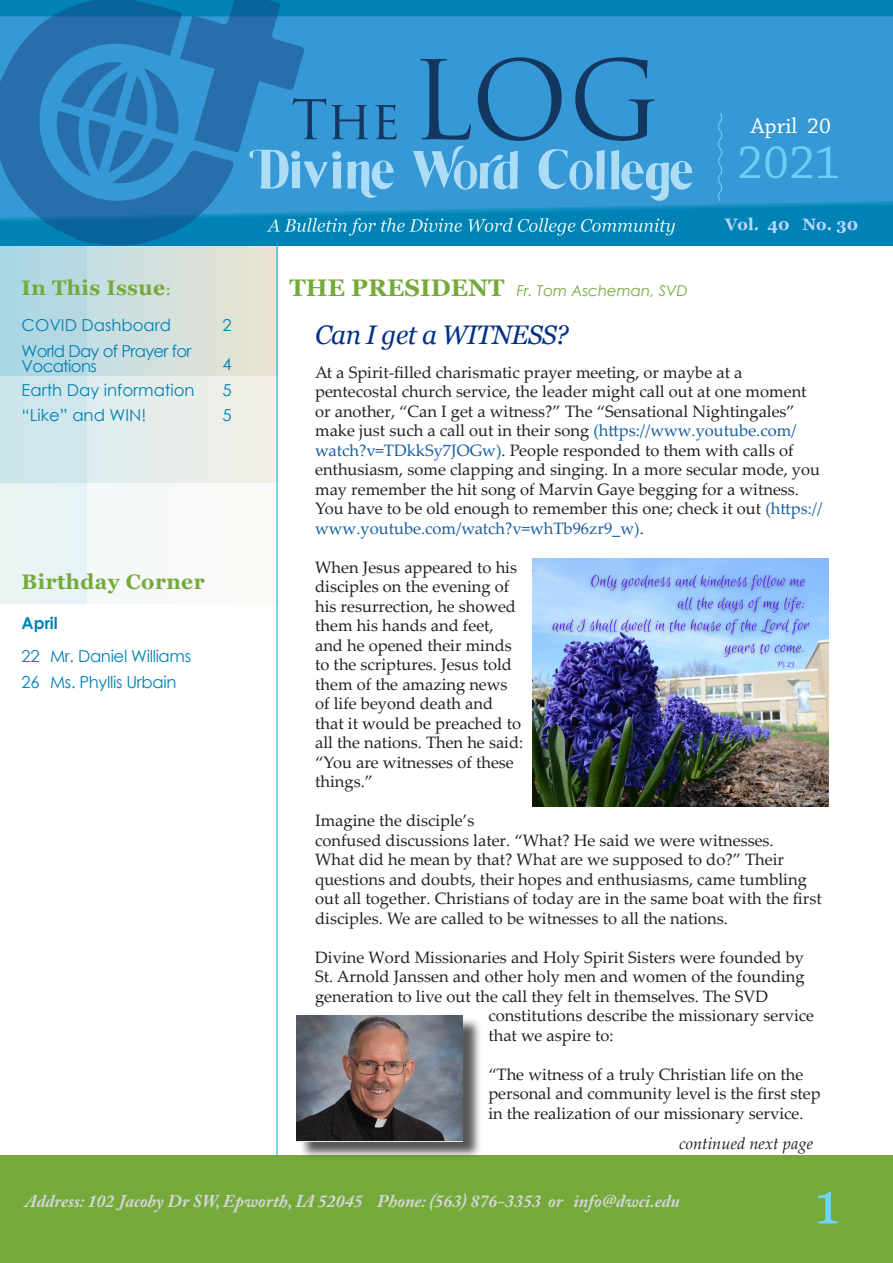
<style>
.page{position:relative;width:893px;height:1263px;background:#fff}
.page>*{position:absolute;margin:0;border:0;box-sizing:border-box;transform-origin:0 0}
.t1{font:58.5px "Georgia";color:#6cd6ff}
.cover_year{font:49.35px "Chaparral Pro";color:#6bcef5}
.cover_head1-blue{font:italic 26.85px "Georgia";letter-spacing:-.02em;color:#003186}
.cover_month{font:22.65px "Chaparral Pro";color:#fff}
.t2{font:700 21px "Georgia";letter-spacing:.02em;color:#75aa3a}
.t3{font:italic 700 18px "Adobe Caslon Pro";color:#d5d6d8}
.maintext{font:16.5px/19.5px "Palatino Linotype";color:#231f20}
.maintext-2{font:16.5px "Century Gothic";color:#0082b5}
.maintext-3{font:16.5px "Century Gothic";letter-spacing:-.02em;color:#0082b5}
.maintext-4{font:16.5px/15px "Century Gothic";letter-spacing:-.04em;color:#0082b5}
.maintext-5{font:italic 16.5px "Palatino Linotype";color:#231f20}
.t4{font:700 16.5px "Georgia";color:#bcd6ff}
.maintext-6{font:700 16.5px "Century Gothic";color:#0082b5}
.t5{font:italic 15px "Century Gothic";color:#75aa3a}
.s1{font-family:"Charlemagne Std";font-size:18px}
.s2{font-family:"Georgia";font-weight:700;font-style:normal;font-size:24px}
.s3{color:#175d9e}
</style>
<div class="page">
<svg style="left:86px;top:246px;width:191px;height:357px"></svg>
<svg style="left:0;top:248px;width:86px;height:355px;background:#cce5eb"></svg>
<div style="left:0;top:0;width:893px;height:246px;background:#0082b5"></div>
<svg style="left:235px;top:16px;width:658px;height:200px;background:#3095d0"></svg>
<hr style="left:277px;top:243px;width:1px;height:918px;background:#00aced">
<div style="left:0;top:1155px;width:893px;height:108px;background:#75aa3a"></div>
<svg style="left:0;top:16px;width:235px;height:232px;fill:#266fab"></svg>
<svg style="left:267px;top:218px;width:408px;height:18px"></svg>
<svg style="left:50px;top:0;width:642px;height:203px;background:#338dc6"></svg>
<div style="left:299px;top:1017px;width:183px;height:143px;background:#231f20;opacity:.75"></div>
<img style="left:296px;top:1015px;width:167px;height:125px">
<img style="left:532px;top:558px;width:296px;height:248px">
<svg style="left:716px;top:112px;width:8px;height:90px"></svg>
<p class="t2" style="left:22px;top:274px;width:151px">In This Issue<span class="s1">:</span></p>
<p class="t5" style="left:289px;top:281px;width:400px"><span class="s2">THE PRESIDENT</span> Fr. Tom Ascheman, SVD</p>
<p class="cover_month" style="left:751px;top:114px;width:81px">April 20</p>
<p class="cover_year" style="left:737px;top:135px;width:105px">2021</p>
<p class="t4" style="left:725px;top:214px;width:135px">Vol. 40 No. 30</p>
<p class="maintext-2" style="left:22px;top:314px;width:151px">COVID Dashboard</p>
<p class="maintext-3" style="left:222px;top:314px;width:11px">2</p>
<p class="maintext-4" style="left:22px;top:343px;width:171px">World Day of Prayer for<br>Vocations</p>
<p class="maintext-3" style="left:222px;top:353px;width:11px">4</p>
<p class="maintext-2" style="left:22px;top:378px;width:175px">Earth Day information</p>
<p class="maintext-3" style="left:222px;top:378px;width:11px">5</p>
<p class="maintext-2" style="left:22px;top:404px;width:126px">“Like” and WIN!</p>
<p class="maintext-3" style="left:222px;top:404px;width:11px">5</p>
<p class="t2" style="left:22px;top:568px;width:185px">Birthday Corner</p>
<p class="maintext-6" style="left:22px;top:611px;width:38px">April</p>
<p class="maintext-3" style="left:22px;top:645px;width:171px">22 Mr. Daniel Williams</p>
<p class="maintext-3" style="left:22px;top:670px;width:156px">26 Ms. Phyllis Urbain</p>
<p class="cover_head1-blue" style="left:315px;top:318px;width:255px">Can I get a WITNESS?</p>
<p class="maintext" style="left:315px;top:362px;width:509px">At a Spirit-filled charismatic prayer meeting, or maybe at a pentecostal church service, the leader might call out at one moment or another, “Can I get a witness?” The “Sensational Nightingales” make just such a call out in their song <span class="s3">(https://www.youtube.com/ watch?v=TDkkSy7JOGw)</span>. People responded to them with calls of enthusiasm, some clapping and singing. In a more secular mode, you may remember the hit song of Marvin Gaye begging for a witness.<br>You have to be old enough to remember this one; check it out <span class="s3">(https:// www.youtube.com/watch?v=whTb96zr9_w)</span>.</p>
<p class="maintext" style="left:315px;top:557px;width:210px">When Jesus appeared to his disciples on the evening of his resurrection, he showed them his hands and feet, and he opened their minds to the scriptures. Jesus told them of the amazing news of life beyond death and that it would be preached to all the nations. Then he said: “You are witnesses of these things.”</p>
<p class="maintext" style="left:315px;top:810px;width:508px">Imagine the disciple’s<br>confused discussions later. “What? He said we were witnesses.<br>What did he mean by that? What are we supposed to do?” Their questions and doubts, their hopes and enthusiasms, came tumbling out all together. Christians of today are in the same boat with the first disciples. We are called to be witnesses to all the nations.</p>
<p class="maintext" style="left:315px;top:947px;width:490px">Divine Word Missionaries and Holy Spirit Sisters were founded by</p>
<p class="maintext" style="left:315px;top:966px;width:491px">St. Arnold Janssen and other holy men and women of the founding</p>
<p class="maintext" style="left:315px;top:986px;width:455px">generation to live out the call they felt in themselves. The SVD</p>
<p class="maintext" style="left:488px;top:1005px;width:327px">constitutions describe the missionary service</p>
<p class="maintext" style="left:488px;top:1025px;width:127px">that we aspire to:</p>
<p class="maintext" style="left:488px;top:1064px;width:334px">“The witness of a truly Christian life on the personal and community level is the first step in the realization of our missionary service.</p>
<p class="maintext-5" style="left:679px;top:1132px;width:136px">continued next page</p>
<p class="t3" style="left:25px;top:1190px;width:657px">Address: 102 Jacoby Dr SW, Epworth, IA 52045 Phone: (563) 876-3353 or info@dwci.edu</p>
<h1 class="t1" style="left:814px;top:1168px;width:27px">1</h1>
</div>
